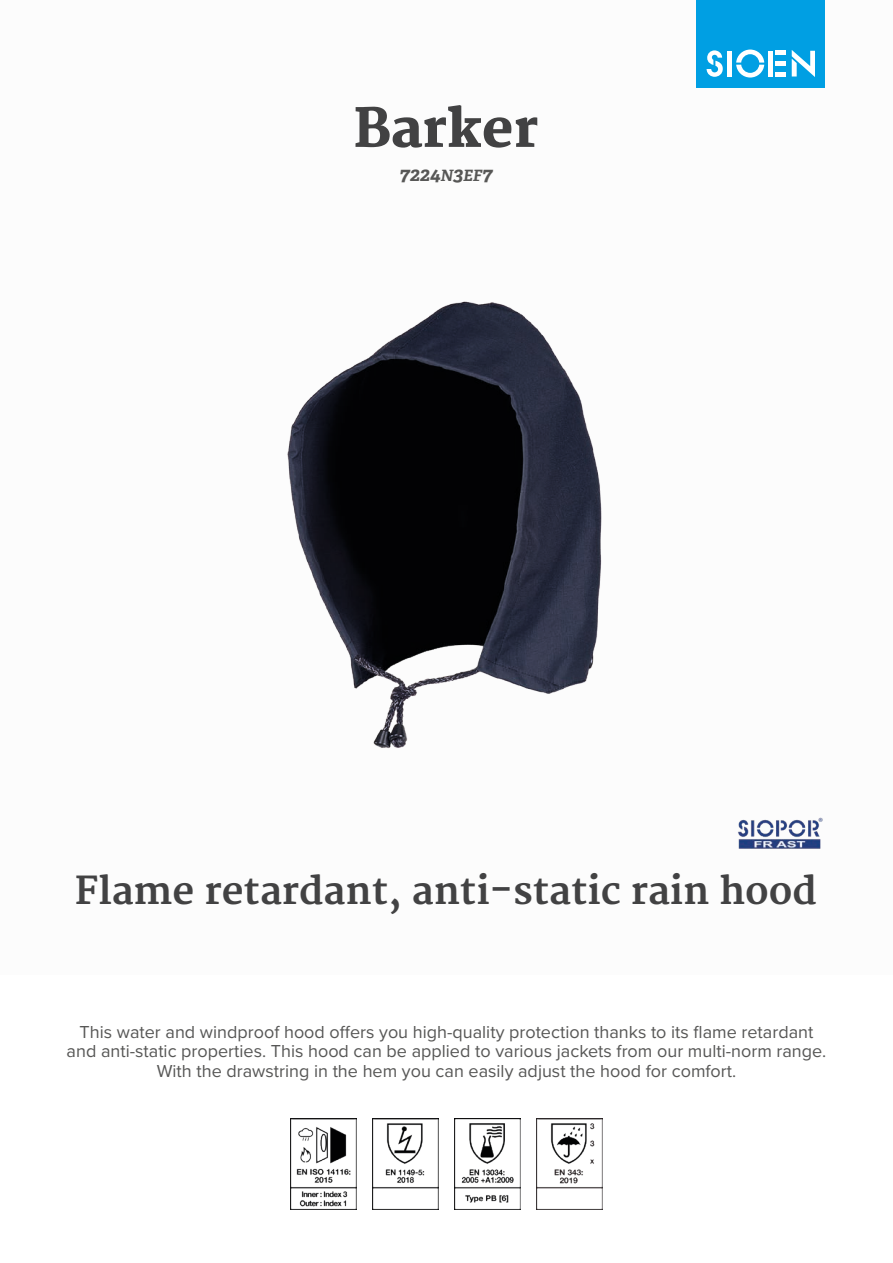
<style>
.page{position:relative;width:893px;height:1263px;background:#fff}
.page>*{position:absolute;margin:0;border:0;box-sizing:border-box;transform-origin:0 0}
.t1{font:800 52.5px "Merriweather";color:#424243}
.t2{font:700 37.5px "Merriweather";color:#424243}
.t3{font:italic 700 19.5px "Adelle PE";color:#575756}
.t4{font:18px/19.5px "Proxima Nova";color:#575756;text-align:center}
.s1{font-size:15.6px}
</style>
<div class="page">
<div style="left:697px;top:0;width:128px;height:88px;background:#009fe3"></div>
<svg style="left:707px;top:50px;width:16px;height:27px"></svg>
<svg style="left:736px;top:50px;width:28px;height:28px"></svg>
<div style="left:727px;top:51px;width:5px;height:26px;background:#fff"></div>
<div style="left:768px;top:51px;width:5px;height:26px;background:#fff"></div>
<div style="left:775px;top:72px;width:11px;height:5px;background:#fff"></div>
<div style="left:775px;top:61px;width:11px;height:5px;background:#fff"></div>
<hr style="left:775px;top:51px;width:11px;height:4px;background:#fff">
<svg style="left:792px;top:50px;width:23px;height:27px"></svg>
<img style="left:738px;top:817px;width:85px;height:32px">
<img style="left:290px;top:1118px;width:66px;height:92px">
<img style="left:372px;top:1118px;width:67px;height:92px">
<img style="left:454px;top:1118px;width:67px;height:92px">
<img style="left:536px;top:1118px;width:67px;height:92px">
<img style="left:287px;top:301px;width:315px;height:448px">
<h1 class="t1" style="left:353px;top:98px;width:186px">Barker</h1>
<p class="t3" style="left:400px;top:160px;width:94px">7224<span class="s1">N</span>3<span class="s1">EF</span>7</p>
<h2 class="t2" style="left:75px;top:869px;width:743px">Flame retardant, anti-static rain hood</h2>
<p class="t4" style="left:67px;top:1021px;width:761px">This water and windproof hood offers you high-quality protection thanks to its flame retardant and anti-static properties. This hood can be applied to various jackets from our multi-norm range.<br>With the drawstring in the hem you can easily adjust the hood for comfort.</p>
</div>
